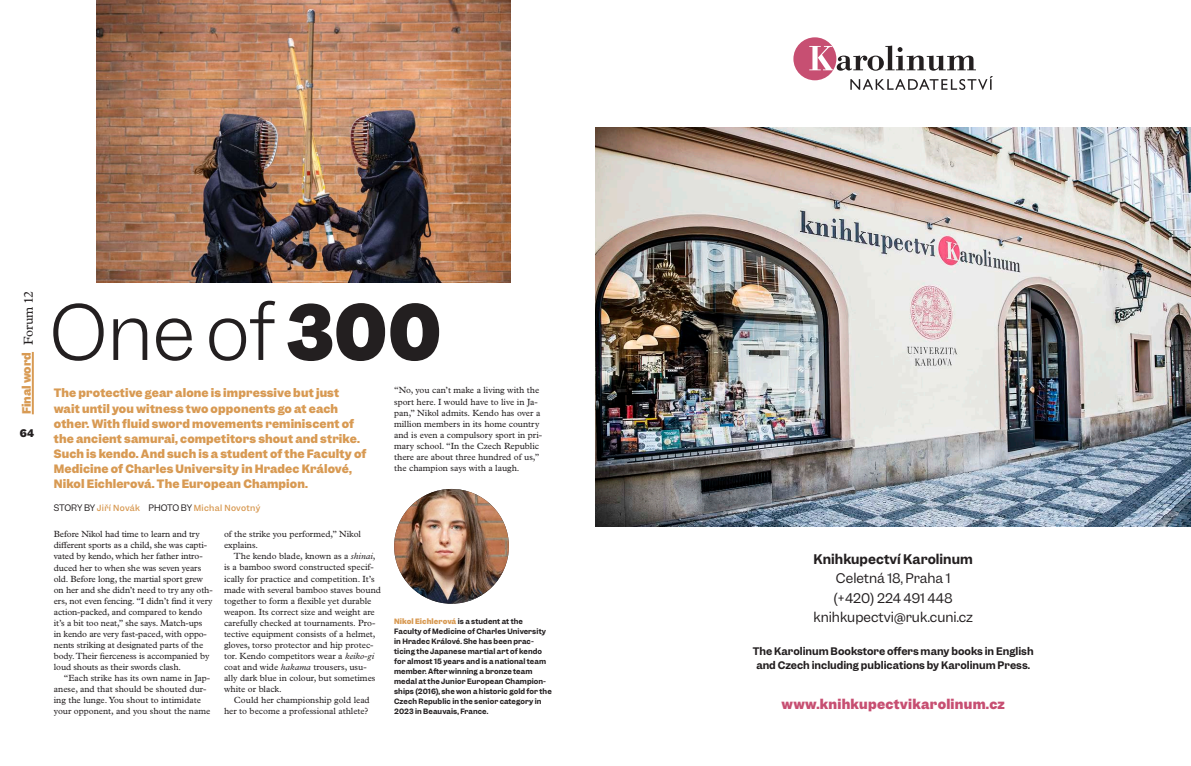
<style>
.page{position:relative;width:1191px;height:766px;background:#fff}
.page>*{position:absolute;margin:0;border:0;box-sizing:border-box;transform-origin:0 0}
.t1{font:300 72px "Garnett";color:#231f20}
.t2{font:12.6px/19.6px "Garnett";color:#231f20;text-align:center}
.t3{font:700 12.6px "Garnett";letter-spacing:.02em;color:#c74f72}
.t4{font:600 12.6px "Garnett";color:#231f20}
.t5{font:700 11px/15px "Garnett";letter-spacing:.01em;color:#d89a53}
.t6{font:700 10px "Garnett";color:#231f20}
.t7{font:600 9.9px/14.4px "Garnett";color:#231f20;text-align:center}
.t8{font:9px/11.1px "Plantin Super";color:#231f20}
.t9{font:500 8px "Garnett";letter-spacing:.04em;color:#d89a53}
.t10{font:600 7px/10px "Garnett";letter-spacing:.01em;color:#231f20}
.s1{font-family:"Plantin Super";font-weight:400;font-size:13px;color:#231f20}
.s2{font-weight:700}
.s3{font-weight:400;font-size:8.5px;color:#231f20}
.s4{font-style:italic}
.s5{font-weight:700;color:#d89a53}
</style>
<div class="page">
<img style="left:96px;top:0;width:414px;height:283px">
<hr style="left:32px;top:352px;width:2px;height:62px;background:#d89a53">
<div style="left:793px;top:37px;width:43px;height:43px;background:#c74f72;border-radius:50%"></div>
<svg style="left:809px;top:46px;width:184px;height:44px"></svg>
<img style="left:394px;top:489px;width:115px;height:114px;border-radius:57px">
<img style="left:595px;top:128px;width:596px;height:398px">
<p class="t5" style="left:19px;top:414px;width:125px;rotate:-90deg">Final word <span class="s1">Forum 12</span></p>
<p class="t6" style="left:20px;top:426px;width:16px">64</p>
<h1 class="t1" style="left:50px;top:287px;width:393px">One of <span class="s2">300</span></h1>
<p class="t5" style="left:54px;top:386px;width:314px">The protective gear alone is impressive but just wait until you witness two opponents go at each other. With fluid sword movements reminiscent of the ancient samurai, competitors shout and strike.<br>Such is kendo. And such is a student of the Faculty of Medicine of Charles University in Hradec Králové, Nikol Eichlerová. The European Champion.</p>
<p class="t9" style="left:54px;top:502px;width:208px"><span class="s3">STORY BY</span> Jiří Novák <span class="s3">PHOTO BY</span> Michal Novotný</p>
<p class="t8" style="left:394px;top:384px;width:149px">“No, you can’t make a living with the sport here. I would have to live in Ja&shy;pan,” Nikol admits. Kendo has over a million members in its home country and is even a compulsory sport in pri&shy;mary school. “In the Czech Republic there are about three hundred of us,” the champion says with a laugh.</p>
<p class="t8" style="left:54px;top:527px;width:160px">Before Nikol had time to learn and try different sports as a child, she was capti&shy;vated by kendo, which her father intro&shy;duced her to when she was seven years old. Before long, the martial sport grew on her and she didn’t need to try any oth&shy;ers, not even fencing. “I didn’t find it very action-packed, and compared to kendo it’s a bit too neat,” she says. Match-ups<br>in kendo are very fast-paced, with oppo&shy;nents striking at designated parts of the body. Their fierceness is accompanied by loud shouts as their swords clash.</p>
<p class="t8" style="left:54px;top:671px;width:158px;text-indent:10px">“Each strike has its own name in Jap&shy;anese, and that should be shouted dur&shy;ing the lunge. You shout to intimidate your opponent, and you shout the name</p>
<p class="t8" style="left:224px;top:527px;width:138px">of the strike you performed,” Nikol explains.</p>
<p class="t8" style="left:224px;top:549px;width:158px;text-indent:10px">The kendo blade, known as a <span class="s4">shinai</span>, is a bamboo sword constructed specif&shy;ically for practice and competition. It’s made with several bamboo staves bound together to form a flexible yet durable weapon. Its correct size and weight are carefully checked at tournaments. Pro&shy;tective equipment consists of a helmet, gloves, torso protector and hip protec&shy;tor. Kendo competitors wear a <span class="s4">keiko-gi </span>coat and wide <span class="s4">hakama</span> trousers, usu&shy;ally dark blue in colour, but sometimes white or black.</p>
<p class="t8" style="left:224px;top:693px;width:147px;text-align:right">Could her championship gold lead her to become a professional athlete?</p>
<h2 class="t3" style="left:781px;top:695px;width:225px">www.knihkupectvikarolinum.cz</h2>
<h2 class="t4" style="left:813px;top:550px;width:161px">Knihkupectví Karolinum</h2>
<h2 class="t2" style="left:813px;top:568px;width:161px">Celetná 18, Praha 1<br>(+420) 224 491 448 knihkupectvi@ruk.cuni.cz</h2>
<p class="t7" style="left:753px;top:643px;width:282px">The Karolinum Bookstore offers many books in English and Czech including publications by Karolinum Press.</p>
<p class="t10" style="left:394px;top:616px;width:159px"><span class="s5">Nikol Eichlerová</span> is a student at the Faculty of Medicine of Charles University in Hradec Králové. She has been prac&shy;ticing the Japanese martial art of kendo for almost 15 years and is a national team member. After winning a bronze team medal at the Junior European Champion&shy;ships (2016), she won a historic gold for the Czech Republic in the senior category in 2023 in Beauvais, France.</p>
</div>
